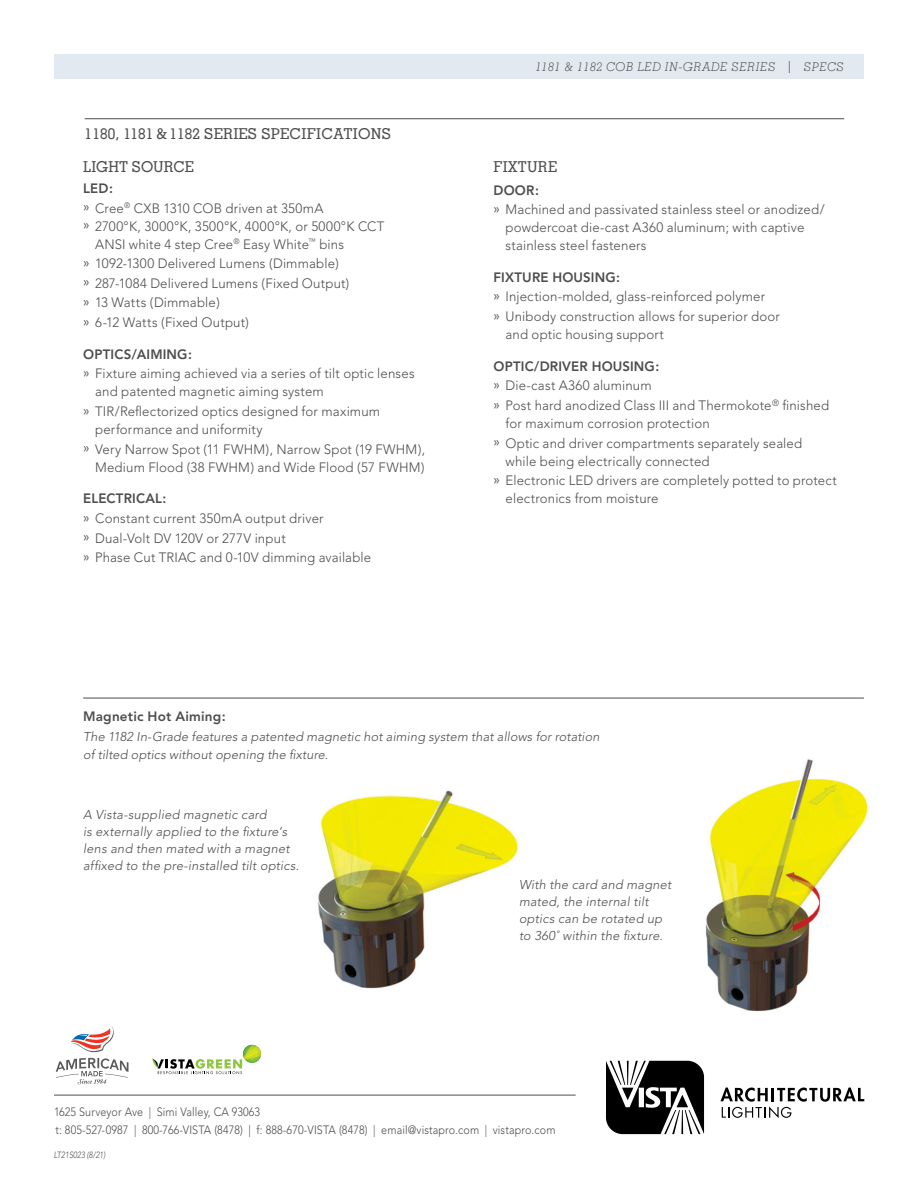
<style>
.page{position:relative;width:918px;height:1188px;background:#fff}
.page>*{position:absolute;margin:0;border:0;box-sizing:border-box;transform-origin:0 0}
.Default{font:500 15px "Memphis";letter-spacing:.015em;color:#4d4d4f}
.t1{font:300 13.5px/18px "Avenir";letter-spacing:.01em;color:#4d4d4f}
.Normal-Heavy_Spec_Su{font:800 13.5px "Avenir";letter-spacing:.01em;color:#4d4d4f}
.t2{font:300 13.5px "Avenir";letter-spacing:.035em;color:#4d4d4f}
.t3{font:italic 300 12.75px/17.2px "Avenir";letter-spacing:.015em;color:#4d4d4f}
.t4{font:300 12px/18px "Avenir";letter-spacing:.01em;color:#4d4d4f;scale:.9 1}
.t5{font:italic 300 12px "Memphis";letter-spacing:.04em;color:#4d4d4f}
.t6{font:italic 300 9px "Avenir";letter-spacing:.005em;color:#4d4d4f;scale:.83 1}
.s1{font-weight:400}
</style>
<div class="page">
<hr style="left:54px;top:1095px;width:522px;height:1px;background:#4d4d4f">
<svg style="left:720px;top:1088px;width:144px;height:30px"></svg>
<svg style="left:606px;top:1061px;width:98px;height:73px"></svg>
<svg style="left:152px;top:1045px;width:108px;height:29px"></svg>
<img style="left:244px;top:1046px;width:15px;height:3px">
<img style="left:244px;top:1049px;width:17px;height:10px">
<svg style="left:56px;top:1027px;width:72px;height:57px"></svg>
<img style="left:705px;top:759px;width:163px;height:253px">
<img style="left:318px;top:790px;width:200px;height:199px">
<div style="left:54px;top:54px;width:810px;height:24px;background:#e2e9f0"></div>
<hr style="left:85px;top:118px;width:759px;height:1px;background:#4d4d4f">
<hr style="left:83px;top:698px;width:781px;height:1px;background:#4d4d4f">
<p class="Default" style="left:85px;top:125px;width:308px">1180, 1181 &amp; 1182 SERIES SPECIFICATIONS</p>
<p class="Default" style="left:83px;top:157px;width:112px">LIGHT SOURCE</p>
<p class="Normal-Heavy_Spec_Su" style="left:83px;top:180px;width:31px">LED:</p>
<p class="t1" style="left:83px;top:199px;width:242px"><span class="s1">»</span> Cree<sup>®</sup> CXB 1310 COB driven at 350mA</p>
<p class="t2" style="left:83px;top:218px;width:303px"><span class="s1">»</span> 2700°K, 3000°K, 3500°K, 4000°K, or 5000°K CCT</p>
<p class="t1" style="left:95px;top:235px;width:250px">ANSI white 4 step Cree<sup>®</sup> Easy White<sup>™</sup> bins</p>
<p class="t1" style="left:83px;top:255px;width:257px"><span class="s1">»</span> 1092-1300 Delivered Lumens (Dimmable)</p>
<p class="t1" style="left:83px;top:274px;width:268px"><span class="s1">»</span> 287-1084 Delivered Lumens (Fixed Output)</p>
<p class="t1" style="left:83px;top:294px;width:138px"><span class="s1">»</span> 13 Watts (Dimmable)</p>
<p class="t1" style="left:83px;top:314px;width:167px"><span class="s1">»</span> 6-12 Watts (Fixed Output)</p>
<p class="Normal-Heavy_Spec_Su" style="left:83px;top:346px;width:110px">OPTICS/AIMING:</p>
<p class="t1" style="left:95px;top:365px;width:321px;text-indent:-12px"><span class="s1">»</span> Fixture aiming achieved via a series of tilt optic lenses and patented magnetic aiming system</p>
<p class="t1" style="left:95px;top:402px;width:286px;text-indent:-12px"><span class="s1">»</span> TIR/Reflectorized optics designed for maximum performance and uniformity</p>
<p class="t1" style="left:83px;top:440px;width:344px;text-align:right"><span class="s1">»</span> Very Narrow Spot (11 FWHM), Narrow Spot (19 FWHM),<br>Medium Flood (38 FWHM) and Wide Flood (57 FWHM)</p>
<p class="Normal-Heavy_Spec_Su" style="left:83px;top:491px;width:85px">ELECTRICAL:</p>
<p class="t1" style="left:83px;top:509px;width:242px"><span class="s1">»</span> Constant current 350mA output driver</p>
<p class="t1" style="left:83px;top:529px;width:204px"><span class="s1">»</span> Dual-Volt DV 120V or 277V input</p>
<p class="t1" style="left:83px;top:549px;width:290px"><span class="s1">»</span> Phase Cut TRIAC and 0-10V dimming available</p>
<p class="t5" style="left:536px;top:60px;width:310px">1181 &amp; 1182 COB LED IN-GRADE SERIES | SPECS</p>
<p class="Default" style="left:494px;top:157px;width:65px">FIXTURE</p>
<p class="Normal-Heavy_Spec_Su" style="left:494px;top:182px;width:47px">DOOR:</p>
<p class="t1" style="left:506px;top:201px;width:321px;text-indent:-12px"><span class="s1">»</span> Machined and passivated stainless steel or anodized/ powdercoat die-cast A360 aluminum; with captive stainless steel fasteners</p>
<p class="Normal-Heavy_Spec_Su" style="left:494px;top:269px;width:128px">FIXTURE HOUSING:</p>
<p class="t1" style="left:494px;top:288px;width:273px"><span class="s1">»</span> Injection-molded, glass-reinforced polymer</p>
<p class="t1" style="left:506px;top:308px;width:276px;text-indent:-12px"><span class="s1">»</span> Unibody construction allows for superior door and optic housing support</p>
<p class="Normal-Heavy_Spec_Su" style="left:494px;top:358px;width:167px">OPTIC/DRIVER HOUSING:</p>
<p class="t1" style="left:494px;top:377px;width:160px"><span class="s1">»</span> Die-cast A360 aluminum</p>
<p class="t1" style="left:506px;top:396px;width:325px;text-indent:-12px"><span class="s1">»</span> Post hard anodized Class III and Thermokote<sup>®</sup> finished for maximum corrosion protection</p>
<p class="t1" style="left:506px;top:434px;width:298px;text-indent:-12px"><span class="s1">»</span> Optic and driver compartments separately sealed while being electrically connected</p>
<p class="t1" style="left:506px;top:472px;width:333px;text-indent:-12px"><span class="s1">»</span> Electronic LED drivers are completely potted to protect electronics from moisture</p>
<p class="Normal-Heavy_Spec_Su" style="left:83px;top:708px;width:144px">Magnetic Hot Aiming:</p>
<p class="t3" style="left:83px;top:728px;width:518px">The 1182 In-Grade features a patented magnetic hot aiming system that allows for rotation of tilted optics without opening the fixture.</p>
<p class="t3" style="left:83px;top:806px;width:218px">A Vista-supplied magnetic card<br>is externally applied to the fixture’s lens and then mated with a magnet affixed to the pre-installed tilt optics.</p>
<p class="t3" style="left:519px;top:876px;width:154px">With the card and magnet mated, the internal tilt optics can be rotated up to 360˚ within the fixture.</p>
<p class="t4" style="left:54px;top:1103px;width:559px">1625 Surveyor Ave | Simi Valley, CA 93063<br>t: 805-527-0987 | 800-766-VISTA (8478) | f: 888-670-VISTA (8478) | email@vistapro.com | vistapro.com</p>
<p class="t6" style="left:54px;top:1149px;width:64px">LT21S023 (8/21)</p>
</div>
